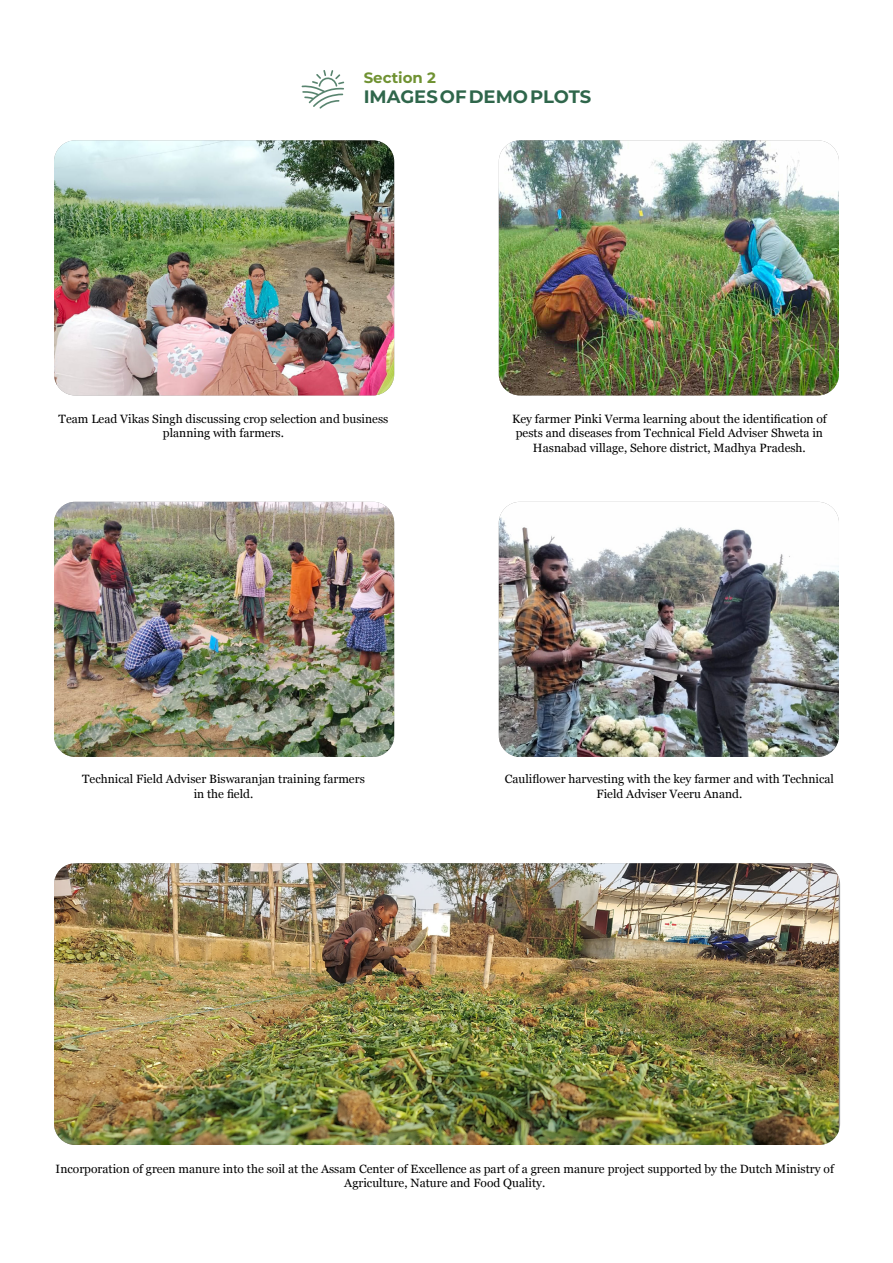
<style>
.page{position:relative;width:893px;height:1263px;background:#fff}
.page>*{position:absolute;margin:0;border:0;box-sizing:border-box;transform-origin:0 0}
.t1{font:700 18px "Montserrat";color:#2f664b}
.t2{font:700 15px "Montserrat";color:#709232}
.t3{font:12px/14.4px "Georgia";color:#000;text-align:center}
</style>
<div class="page">
<img style="left:499px;top:140px;width:340px;height:255px">
<img style="left:499px;top:502px;width:340px;height:255px">
<img style="left:54px;top:140px;width:340px;height:255px">
<img style="left:54px;top:502px;width:340px;height:255px">
<img style="left:54px;top:863px;width:785px;height:282px">
<svg style="left:302px;top:70px;width:42px;height:39px"></svg>
<p class="t2" style="left:364px;top:66px;width:74px">Section 2</p>
<h1 class="t1" style="left:364px;top:84px;width:229px">IMAGES OF DEMO PLOTS</h1>
<p class="t3" style="left:59px;top:411px;width:331px">Team Lead Vikas Singh discussing crop selection and business planning with farmers.</p>
<p class="t3" style="left:512px;top:411px;width:316px">Key farmer Pinki Verma learning about the identification of pests and diseases from Technical Field Adviser Shweta in<br>Hasnabad village, Sehore district, Madhya Pradesh.</p>
<p class="t3" style="left:82px;top:772px;width:284px">Technical Field Adviser Biswaranjan training farmers in the field.</p>
<p class="t3" style="left:505px;top:772px;width:330px">Cauliflower harvesting with the key farmer and with Technical<br>Field Adviser Veeru Anand.</p>
<p class="t3" style="left:56px;top:1161px;width:780px">Incorporation of green manure into the soil at the Assam Center of Excellence as part of a green manure project supported by the Dutch Ministry of<br>Agriculture, Nature and Food Quality.</p>
</div>
